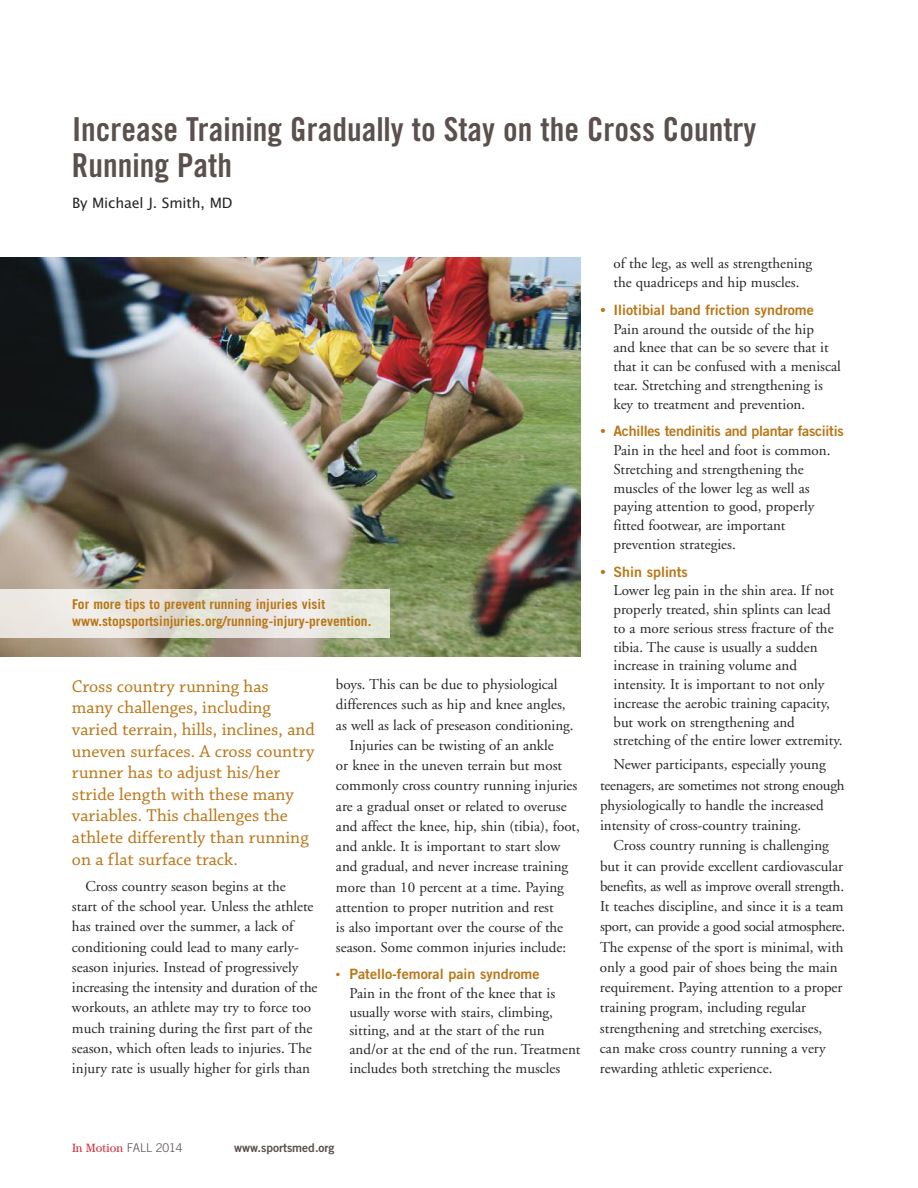
<style>
.page{position:relative;width:918px;height:1188px;background:#fff}
.page>*{position:absolute;margin:0;border:0;box-sizing:border-box;transform-origin:0 0}
.t1{font:33px/36px "Trade Gothic LT Std Bd Cn 20";color:#5a504e}
.t2{font:18px/21.6px "Chaparral Pro";color:#b97616}
.t3{font:15px/20.2px "Adobe Garamond";color:#272627}
.t4{font:14.25px "Trade Gothic LT Std Bd 2";color:#b97616}
.t5{font:14.25px "Trade Gothic LT Std Bd 2";letter-spacing:-.02em;color:#b97616}
.t6{font:14.25px "Lucida Grande";letter-spacing:-.01em;color:#272627}
.t7{font:700 13.5px/16.5px "Trade Gothic LT Std";color:#b97616}
.t8{font:12px "Trade Gothic LT Std Bd 2";color:#5a504e}
.t9{font:12px "Century";color:#d12f3b}
.s1{font-family:"Universal Newswith Comm Pi";font-size:13.5px}
.s2{font-family:"Adobe Garamond";font-size:15px}
.s3{font-family:"Trade Gothic LT Std";font-weight:300;color:#5a504e}
</style>
<div class="page">
<img style="left:0;top:258px;width:580px;height:399px">
<img style="left:0;top:590px;width:390px;height:47px">
<h1 class="t1" style="left:72px;top:114px;width:686px">Increase Training Gradually to Stay on the Cross Country<br>Running Path</h1>
<p class="t6" style="left:72px;top:195px;width:162px">By Michael J. Smith, MD</p>
<p class="t7" style="left:72px;top:598px;width:301px">For more tips to prevent running injuries visit www.stopsportsinjuries.org/running-injury-prevention.</p>
<p class="t2" style="left:72px;top:677px;width:244px">Cross country running has<br>many challenges, including varied terrain, hills, inclines, and uneven surfaces. A cross country runner has to adjust his/her stride length with these many variables. This challenges the athlete differently than running on a flat surface track.</p>
<p class="t3" style="left:72px;top:877px;width:247px;text-indent:14px">Cross country season begins at the<br>start of the school year. Unless the athlete has trained over the summer, a lack of conditioning could lead to many early&shy;season injuries. Instead of progressively increasing the intensity and duration of the workouts, an athlete may try to force too much training during the first part of the season, which often leads to injuries. The injury rate is usually higher for girls than</p>
<p class="t3" style="left:336px;top:676px;width:223px">boys. This can be due to physiological</p>
<p class="t3" style="left:336px;top:696px;width:231px">differences such as hip and knee angles,</p>
<p class="t3" style="left:336px;top:716px;width:239px">as well as lack of preseason conditioning.</p>
<p class="t3" style="left:349px;top:736px;width:206px">Injuries can be twisting of an ankle</p>
<p class="t3" style="left:336px;top:757px;width:228px">or knee in the uneven terrain but most</p>
<p class="t3" style="left:336px;top:777px;width:243px">commonly cross country running injuries</p>
<p class="t3" style="left:336px;top:797px;width:232px">are a gradual onset or related to overuse</p>
<p class="t3" style="left:336px;top:817px;width:245px">and affect the knee, hip, shin (tibia), foot,</p>
<p class="t3" style="left:336px;top:838px;width:226px">and ankle. It is important to start slow</p>
<p class="t3" style="left:336px;top:858px;width:234px">and gradual, and never increase training</p>
<p class="t3" style="left:336px;top:878px;width:230px">more than 10 percent at a time. Paying</p>
<p class="t3" style="left:336px;top:898px;width:219px">attention to proper nutrition and rest</p>
<p class="t3" style="left:336px;top:919px;width:229px">is also important over the course of the</p>
<p class="t3" style="left:336px;top:939px;width:232px">season. Some common injuries include:</p>
<p class="t4" style="left:336px;top:969px;width:205px"><span class="s1">•</span> Patello-femoral pain syndrome</p>
<p class="t3" style="left:349px;top:985px;width:233px;line-height:18.8px">Pain in the front of the knee that is usually worse with stairs, climbing, sitting, and at the start of the run and/or at the end of the run. Treatment includes both stretching the muscles</p>
<p class="t3" style="left:613px;top:256px;width:200px;line-height:18.8px">of the leg, as well as strengthening the quadriceps and hip muscles.</p>
<p class="t4" style="left:600px;top:305px;width:215px"><span class="s2">•</span> Iliotibial band friction syndrome</p>
<p class="t3" style="left:614px;top:321px;width:229px;line-height:18.8px">Pain around the outside of the hip<br>and knee that can be so severe that it that it can be confused with a meniscal tear. Stretching and strengthening is key to treatment and prevention.</p>
<p class="t5" style="left:600px;top:426px;width:245px"><span class="s2">•</span> Achilles tendinitis and plantar fasciitis</p>
<p class="t3" style="left:614px;top:442px;width:218px;line-height:18.8px">Pain in the heel and foot is common.<br>Stretching and strengthening the muscles of the lower leg as well as paying attention to good, properly fitted footwear, are important prevention strategies.</p>
<p class="t4" style="left:600px;top:566px;width:89px"><span class="s2">•</span> Shin splints</p>
<p class="t3" style="left:614px;top:583px;width:230px;line-height:18.8px">Lower leg pain in the shin area. If not properly treated, shin splints can lead to a more serious stress fracture of the tibia. The cause is usually a sudden increase in training volume and intensity. It is important to not only increase the aerobic training capacity, but work on strengthening and stretching of the entire lower extremity.</p>
<p class="t3" style="left:600px;top:756px;width:246px;text-indent:14px">Newer participants, especially young teenagers, are sometimes not strong enough physiologically to handle the increased intensity of cross-country training.</p>
<p class="t3" style="left:600px;top:837px;width:247px;text-indent:14px">Cross country running is challenging but it can provide excellent cardiovascular benefits, as well as improve overall strength.<br>It teaches discipline, and since it is a team sport, can provide a good social atmosphere.<br>The expense of the sport is minimal, with only a good pair of shoes being the main requirement. Paying attention to a proper training program, including regular strengthening and stretching exercises, can make cross country running a very rewarding athletic experience.</p>
<p class="t9" style="left:72px;top:1143px;width:112px">In Motion <span class="s3">FALL 2014</span></p>
<p class="t8" style="left:234px;top:1143px;width:102px">www.sportsmed.org</p>
</div>
